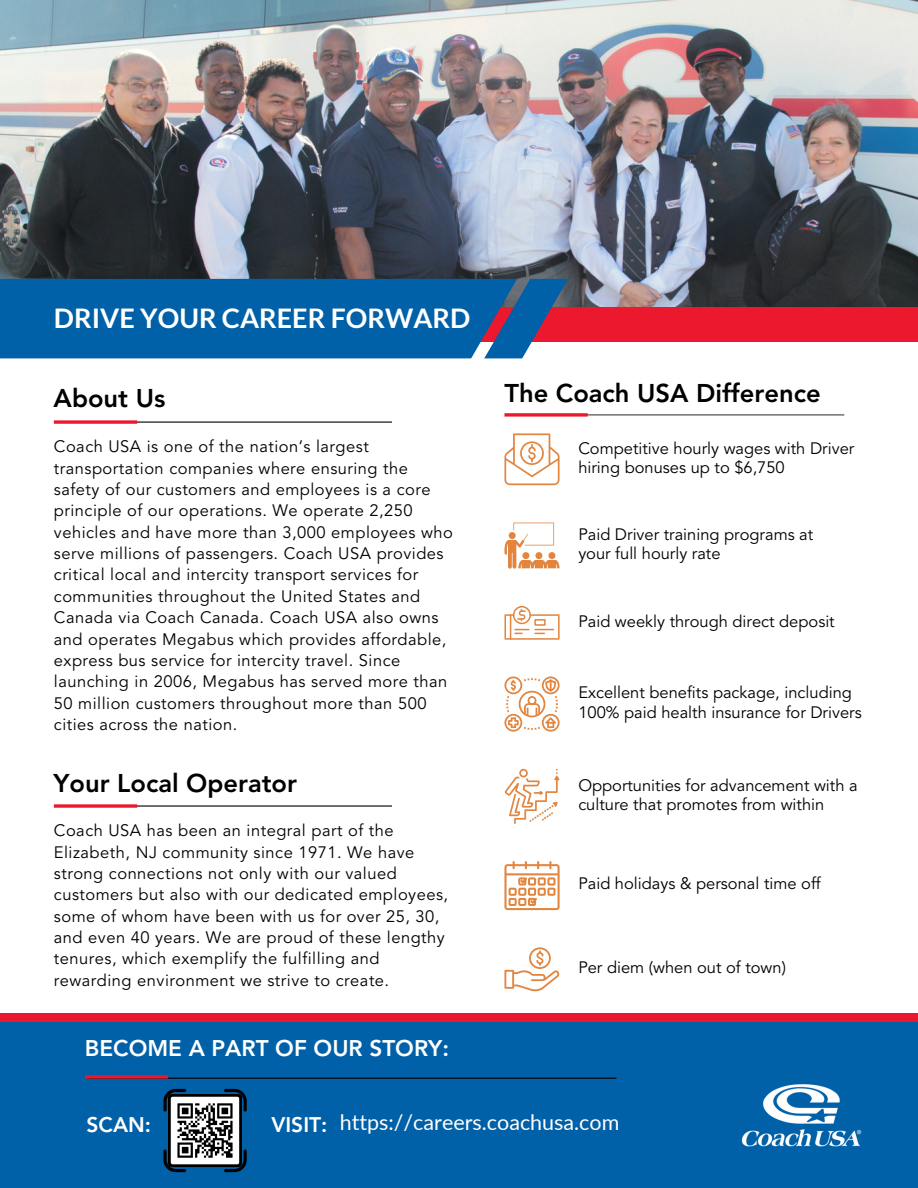
<style>
.page{position:relative;width:918px;height:1188px;background:#fff}
.page>*{position:absolute;margin:0;border:0;box-sizing:border-box;transform-origin:0 0}
.t1{font:700 27px "Lato";color:#fff}
.t2{font:800 25.5px "Avenir LT Std";color:#000}
.t3{font:800 22.5px "Avenir LT Std";color:#fff}
.t4{font:21.45px "Lato";color:#fff}
.t5{font:800 21px "Avenir LT Std";color:#fff}
.t6{font:16.5px/21.3px "Avenir LT Pro";letter-spacing:.03em;color:#000}
.t7{font:16.5px/19.2px "Avenir LT Pro";color:#000}
</style>
<div class="page">
<img style="left:0;top:0;width:918px;height:307px">
<hr style="left:56px;top:805px;width:336px;height:2px;background:#000">
<svg style="left:54px;top:804px;width:83px;height:4px"></svg>
<hr style="left:56px;top:422px;width:336px;height:1px;background:#000">
<svg style="left:54px;top:420px;width:83px;height:4px"></svg>
<div style="left:0;top:307px;width:918px;height:35px;background:#ec182e"></div>
<div style="left:0;top:279px;width:568px;height:79px;background:#0060a8"></div>
<div style="left:0;top:1020px;width:918px;height:168px;background:#0060a8"></div>
<div style="left:0;top:1014px;width:918px;height:8px;background:#ec182e"></div>
<hr style="left:87px;top:1078px;width:529px;height:1px;background:#000">
<svg style="left:85px;top:1075px;width:83px;height:4px"></svg>
<img style="left:741px;top:1084px;width:121px;height:63px">
<svg style="left:224px;top:1089px;width:23px;height:23px"></svg>
<svg style="left:163px;top:1089px;width:23px;height:23px"></svg>
<svg style="left:163px;top:1149px;width:6px;height:21px"></svg>
<svg style="left:242px;top:1149px;width:5px;height:21px"></svg>
<img style="left:169px;top:1095px;width:73px;height:78px">
<hr style="left:508px;top:414px;width:336px;height:1px;background:#414042">
<svg style="left:504px;top:413px;width:84px;height:4px"></svg>
<svg style="left:504px;top:523px;width:56px;height:46px"></svg>
<svg style="left:504px;top:677px;width:56px;height:55px"></svg>
<svg style="left:504px;top:433px;width:56px;height:52px"></svg>
<svg style="left:504px;top:861px;width:56px;height:49px"></svg>
<svg style="left:505px;top:769px;width:55px;height:55px"></svg>
<svg style="left:504px;top:947px;width:56px;height:44px"></svg>
<svg style="left:504px;top:606px;width:56px;height:34px"></svg>
<p class="t1" style="left:54px;top:302px;width:418px">DRIVE YOUR CAREER FORWARD</p>
<p class="t2" style="left:54px;top:388px;width:113px">About Us</p>
<p class="t6" style="left:54px;top:437px;width:401px">Coach USA is one of the nation’s largest transportation companies where ensuring the safety of our customers and employees is a core principle of our operations. We operate 2,250 vehicles and have more than 3,000 employees who serve millions of passengers. Coach USA provides critical local and intercity transport services for communities throughout the United States and Canada via Coach Canada. Coach USA also owns and operates Megabus which provides affordable, express bus service for intercity travel. Since launching in 2006, Megabus has served more than 50 million customers throughout more than 500 cities across the nation.</p>
<p class="t2" style="left:54px;top:773px;width:245px">Your Local Operator</p>
<p class="t6" style="left:54px;top:821px;width:396px">Coach USA has been an integral part of the Elizabeth, NJ community since 1971. We have strong connections not only with our valued customers but also with our dedicated employees, some of whom have been with us for over 25, 30, and even 40 years. We are proud of these lengthy tenures, which exemplify the fulfilling and rewarding environment we strive to create.</p>
<p class="t3" style="left:85px;top:1039px;width:366px">BECOME A PART OF OUR STORY:</p>
<p class="t2" style="left:504px;top:383px;width:318px">The Coach USA Difference</p>
<p class="t7" style="left:578px;top:440px;width:277px">Competitive hourly wages with Driver hiring bonuses up to $6,750</p>
<p class="t7" style="left:578px;top:526px;width:236px">Paid Driver training programs at</p>
<p class="t7" style="left:578px;top:545px;width:144px">your full hourly rate</p>
<p class="t7" style="left:578px;top:613px;width:258px">Paid weekly through direct deposit</p>
<p class="t7" style="left:578px;top:685px;width:285px">Excellent benefits package, including<br>100% paid health insurance for Drivers</p>
<p class="t7" style="left:578px;top:777px;width:281px">Opportunities for advancement with a culture that promotes from within</p>
<p class="t7" style="left:578px;top:876px;width:244px">Paid holidays &amp; personal time off</p>
<p class="t7" style="left:578px;top:960px;width:209px">Per diem (when out of town)</p>
<p class="t5" style="left:87px;top:1116px;width:66px">SCAN:</p>
<p class="t5" style="left:271px;top:1116px;width:57px">VISIT:</p>
<p class="t4" style="left:340px;top:1108px;width:281px">https://careers.coachusa.com</p>
</div>
